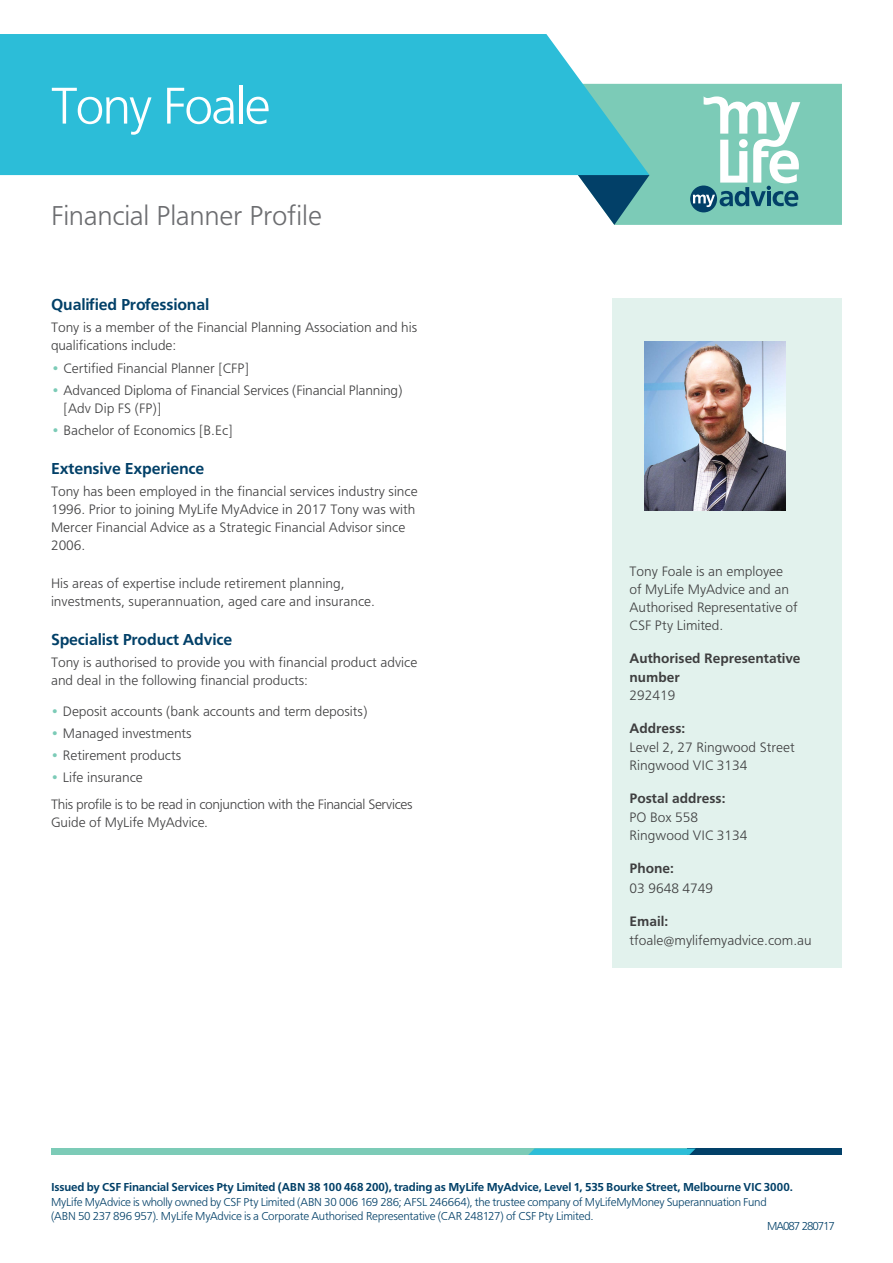
<style>
.page{position:relative;width:893px;height:1263px;background:#fff}
.page>*{position:absolute;margin:0;border:0;box-sizing:border-box;transform-origin:0 0}
.t1{font:300 54px "Carto Gothic Pro";letter-spacing:-.04em;color:#fff}
.t2{font:300 28.5px "Carto Gothic Pro";letter-spacing:-.01em;color:#6c6d70}
.New_MLMA__Body_Text{font:700 16.5px "Carto Gothic Pro";letter-spacing:-.01em;color:#024068}
.New_MLMA__Body_Text-2{font:300 14.25px/18px "Carto Gothic Pro";color:#3e3e3f}
.New_MLMA__Body_Text-3{font:300 14.25px/18px "Carto Gothic Pro";letter-spacing:-.02em;color:#3e3e3f}
.New_MLMA__Body_Text-4{font:700 14.25px/18.6px "Carto Gothic Pro";color:#3e3e3f}
.New_MLMA__Footer_tex{font:300 12px/14.2px "Carto Gothic Pro";letter-spacing:-.02em;color:#024068}
.t3{font:700 12px "Carto Gothic Pro";letter-spacing:-.015em;color:#024068}
.New_MLMA__Footer_tex-2{font:300 12px "Carto Gothic Pro";letter-spacing:-.095em;color:#024068}
.s1{color:#7ccbb7}
.s2{font-weight:300;color:#404042}
.s3{font-weight:700}
</style>
<div class="page">
<div style="left:649px;top:84px;width:193px;height:141px;background:#7ccbb7"></div>
<div style="left:690px;top:185px;width:27px;height:27px;background:#024068;border-radius:50%"></div>
<svg style="left:693px;top:96px;width:107px;height:111px"></svg>
<svg style="left:511px;top:175px;width:138px;height:50px"></svg>
<svg style="left:0;top:34px;width:649px;height:141px;background:#37c0d8"></svg>
<div style="left:51px;top:1148px;width:789px;height:7px;background:#7ccbb7"></div>
<div style="left:687px;top:1148px;width:155px;height:7px;background:#024068"></div>
<svg style="left:528px;top:1148px;width:168px;height:7px"></svg>
<div style="left:613px;top:298px;width:229px;height:669px;background:#e2f2ed"></div>
<img style="left:645px;top:342px;width:141px;height:168px">
<h1 class="t1" style="left:51px;top:76px;width:221px">Tony Foale</h1>
<h2 class="t2" style="left:51px;top:200px;width:272px">Financial Planner Profile</h2>
<p class="New_MLMA__Body_Text" style="left:51px;top:295px;width:160px">Qualified Professional</p>
<p class="New_MLMA__Body_Text-2" style="left:51px;top:319px;width:368px">Tony is a member of the Financial Planning Association and his qualifications include:</p>
<p class="New_MLMA__Body_Text-2" style="left:51px;top:359px;width:200px"><span class="s1">•</span> Certified Financial Planner [CFP]</p>
<p class="New_MLMA__Body_Text-2" style="left:64px;top:381px;width:341px;text-indent:-13px"><span class="s1">•</span> Advanced Diploma of Financial Services (Financial Planning) [Adv Dip FS (FP)]</p>
<p class="New_MLMA__Body_Text-2" style="left:51px;top:422px;width:183px"><span class="s1">•</span> Bachelor of Economics [B.Ec]</p>
<p class="New_MLMA__Body_Text" style="left:51px;top:459px;width:155px">Extensive Experience</p>
<p class="New_MLMA__Body_Text-2" style="left:51px;top:483px;width:368px">Tony has been employed in the financial services industry since 1996. Prior to joining MyLife MyAdvice in 2017 Tony was with Mercer Financial Advice as a Strategic Financial Advisor since 2006.</p>
<p class="New_MLMA__Body_Text-2" style="left:51px;top:575px;width:325px">His areas of expertise include retirement planning, investments, superannuation, aged care and insurance.</p>
<p class="New_MLMA__Body_Text" style="left:51px;top:630px;width:183px">Specialist Product Advice</p>
<p class="New_MLMA__Body_Text-2" style="left:51px;top:654px;width:368px">Tony is authorised to provide you with financial product advice and deal in the following financial products:</p>
<p class="New_MLMA__Body_Text-2" style="left:50px;top:702px;width:319px"><span class="s1">•</span> Deposit accounts (bank accounts and term deposits)</p>
<p class="New_MLMA__Body_Text-2" style="left:50px;top:724px;width:143px"><span class="s1">•</span> Managed investments</p>
<p class="New_MLMA__Body_Text-2" style="left:50px;top:747px;width:133px"><span class="s1">•</span> Retirement products</p>
<p class="New_MLMA__Body_Text-2" style="left:50px;top:769px;width:94px"><span class="s1">•</span> Life insurance</p>
<p class="New_MLMA__Body_Text-3" style="left:51px;top:795px;width:363px">This profile is to be read in conjunction with the Financial Services<br>Guide of MyLife MyAdvice.</p>
<p class="New_MLMA__Body_Text-2" style="left:630px;top:562px;width:170px">Tony Foale is an employee of MyLife MyAdvice and an<br>Authorised Representative of<br>CSF Pty Limited.</p>
<p class="New_MLMA__Body_Text-4" style="left:630px;top:649px;width:172px">Authorised Representative number<br><span class="s2">292419</span></p>
<p class="New_MLMA__Body_Text-2" style="left:630px;top:719px;width:167px;line-height:18.6px"><span class="s3">Address:<br></span>Level 2, 27 Ringwood Street<br>Ringwood VIC 3134</p>
<p class="New_MLMA__Body_Text-2" style="left:630px;top:789px;width:119px;line-height:18.6px"><span class="s3">Postal address:<br></span>PO Box 558<br>Ringwood VIC 3134</p>
<p class="New_MLMA__Body_Text-2" style="left:630px;top:859px;width:85px;line-height:19.4px"><span class="s3">Phone:<br></span>03 9648 4749</p>
<p class="New_MLMA__Body_Text-2" style="left:630px;top:911px;width:184px;line-height:19.4px"><span class="s3">Email: </span>tfoale@mylifemyadvice.com.au</p>
<p class="t3" style="left:51px;top:1180px;width:743px">Issued by CSF Financial Services Pty Limited (ABN 38 100 468 200), trading as MyLife MyAdvice, Level 1, 535 Bourke Street, Melbourne VIC 3000.</p>
<p class="New_MLMA__Footer_tex" style="left:51px;top:1194px;width:717px">MyLife MyAdvice is wholly owned by CSF Pty Limited (ABN 30 006 169 286; AFSL 246664), the trustee company of MyLifeMyMoney Superannuation Fund (ABN 50 237 896 957). MyLife MyAdvice is a Corporate Authorised Representative (CAR 248127) of CSF Pty Limited.</p>
<p class="New_MLMA__Footer_tex-2" style="left:767px;top:1219px;width:69px">MA087 280717</p>
</div>
